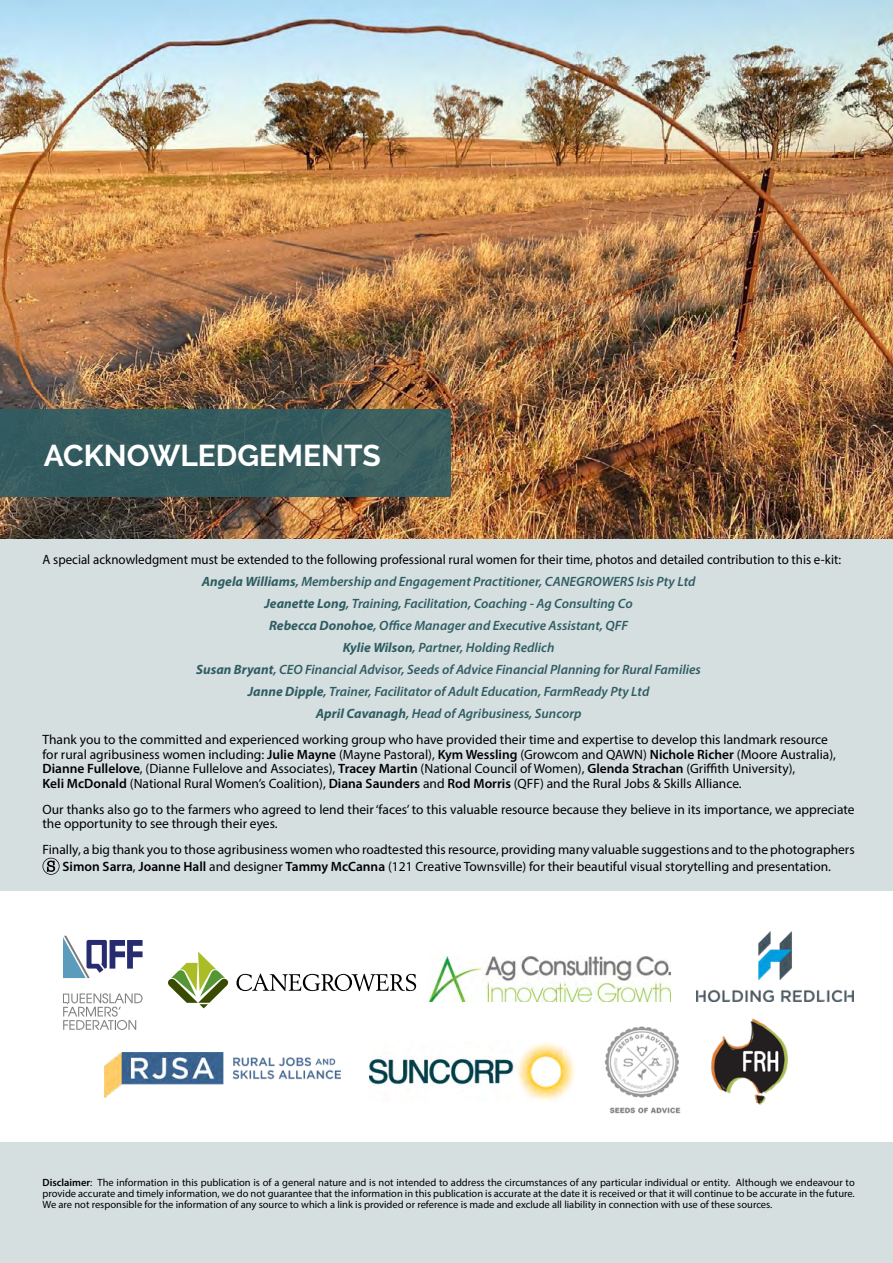
<style>
.page{position:relative;width:893px;height:1263px;background:#fff}
.page>*{position:absolute;margin:0;border:0;box-sizing:border-box;transform-origin:0 0}
.Heading_1{font:700 30px "Raleway";color:#fff}
.Paragraph_1{font:13.5px/14.4px "Myriad Pro";color:#000}
.Paragraph_1-2{font:italic 600 13.5px "Myriad Pro";color:#2f5d63}
.Paragraph_1-3{font:13.5px "Myriad Pro";color:#000;scale:.96 1}
.Heading_1-2{font:10.5px/11.2px "Myriad Pro";color:#000;text-align:justify}
.s1{font-weight:700}
.s2{font-weight:600}
</style>
<div class="page">
<div style="left:0;top:1142px;width:893px;height:121px;background:#d6dfe0"></div>
<div style="left:0;top:523px;width:893px;height:367px;background:#d6dfe0"></div>
<img style="left:0;top:0;width:893px;height:538px">
<div style="left:0;top:409px;width:451px;height:87px;background:#2f5d63"></div>
<svg style="left:168px;top:951px;width:61px;height:57px"></svg>
<svg style="left:236px;top:973px;width:180px;height:18px"></svg>
<img style="left:429px;top:956px;width:242px;height:46px">
<img style="left:711px;top:1018px;width:77px;height:87px">
<img style="left:370px;top:1042px;width:205px;height:59px">
<img style="left:604px;top:1026px;width:77px;height:88px">
<svg style="left:63px;top:936px;width:80px;height:42px"></svg>
<svg style="left:63px;top:993px;width:80px;height:37px"></svg>
<img style="left:696px;top:932px;width:157px;height:70px">
<svg style="left:43px;top:858px;width:17px;height:17px"></svg>
<img style="left:105px;top:1052px;width:236px;height:46px">
<p class="Heading_1" style="left:44px;top:438px;width:339px">ACKNOWLEDGEMENTS</p>
<p class="Paragraph_1-3" style="left:43px;top:551px;width:833px">A special acknowledgment must be extended to the following professional rural women for their time, photos and detailed contribution to this e-kit:</p>
<p class="Paragraph_1-2" style="left:202px;top:573px;width:495px"><span class="s1">Angela Williams</span>, Membership and Engagement Practitioner, CANEGROWERS Isis Pty Ltd</p>
<p class="Paragraph_1-2" style="left:265px;top:595px;width:370px"><span class="s1">Jeanette Long</span>, Training, Facilitation, Coaching - Ag Consulting Co</p>
<p class="Paragraph_1-2" style="left:269px;top:617px;width:360px"><span class="s1">Rebecca Donohoe</span>, Office Manager and Executive Assistant, QFF</p>
<p class="Paragraph_1-2" style="left:343px;top:639px;width:213px"><span class="s1">Kylie Wilson</span>, Partner, Holding Redlich</p>
<p class="Paragraph_1-2" style="left:196px;top:661px;width:506px"><span class="s1">Susan Bryant</span>, CEO Financial Advisor, Seeds of Advice Financial Planning for Rural Families</p>
<p class="Paragraph_1-2" style="left:248px;top:683px;width:403px"><span class="s1">Janne Dipple</span>, Trainer, Facilitator of Adult Education, FarmReady Pty Ltd</p>
<p class="Paragraph_1-2" style="left:316px;top:705px;width:267px"><span class="s1">April Cavanagh</span>, Head of Agribusiness, Suncorp</p>
<p class="Paragraph_1" style="left:43px;top:732px;width:795px">Thank you to the committed and experienced working group who have provided their time and expertise to develop this landmark resource for rural agribusiness women including: <span class="s2">Julie Mayne</span> (Mayne Pastoral), <span class="s2">Kym Wessling</span> (Growcom and QAWN) <span class="s2">Nichole Richer</span> (Moore Australia), <span class="s2">Dianne Fullelove</span>, (Dianne Fullelove and Associates), <span class="s2">Tracey Martin</span> (National Council of Women), <span class="s2">Glenda Strachan</span> (Griffith University),<br><span class="s2">Keli McDonald</span> (National Rural Women’s Coalition), <span class="s2">Diana Saunders</span> and <span class="s2">Rod Morris</span> (QFF) and the Rural Jobs &amp; Skills Alliance.</p>
<p class="Paragraph_1" style="left:43px;top:802px;width:814px">Our thanks also go to the farmers who agreed to lend their ‘faces’ to this valuable resource because they believe in its importance, we appreciate the opportunity to see through their eyes.</p>
<p class="Paragraph_1" style="left:43px;top:841px;width:814px;line-height:16.5px;text-align:center">Finally, a big thank you to those agribusiness women who roadtested this resource, providing many valuable suggestions and to the photographers<br><span class="s2">Simon Sarra</span>, <span class="s2">Joanne Hall</span> and designer <span class="s2">Tammy McCanna</span> (121 Creative Townsville) for their beautiful visual storytelling and presentation.</p>
<p class="Heading_1-2" style="left:43px;top:1176px;width:814px"><span class="s2">Disclaimer</span>: The information in this publication is of a general nature and is not intended to address the circumstances of any particular individual or entity. Although we endeavour to provide accurate and timely information, we do not guarantee that the information in this publication is accurate at the date it is received or that it will continue to be accurate in the future.<br>We are not responsible for the information of any source to which a link is provided or reference is made and exclude all liability in connection with use of these sources.</p>
</div>
